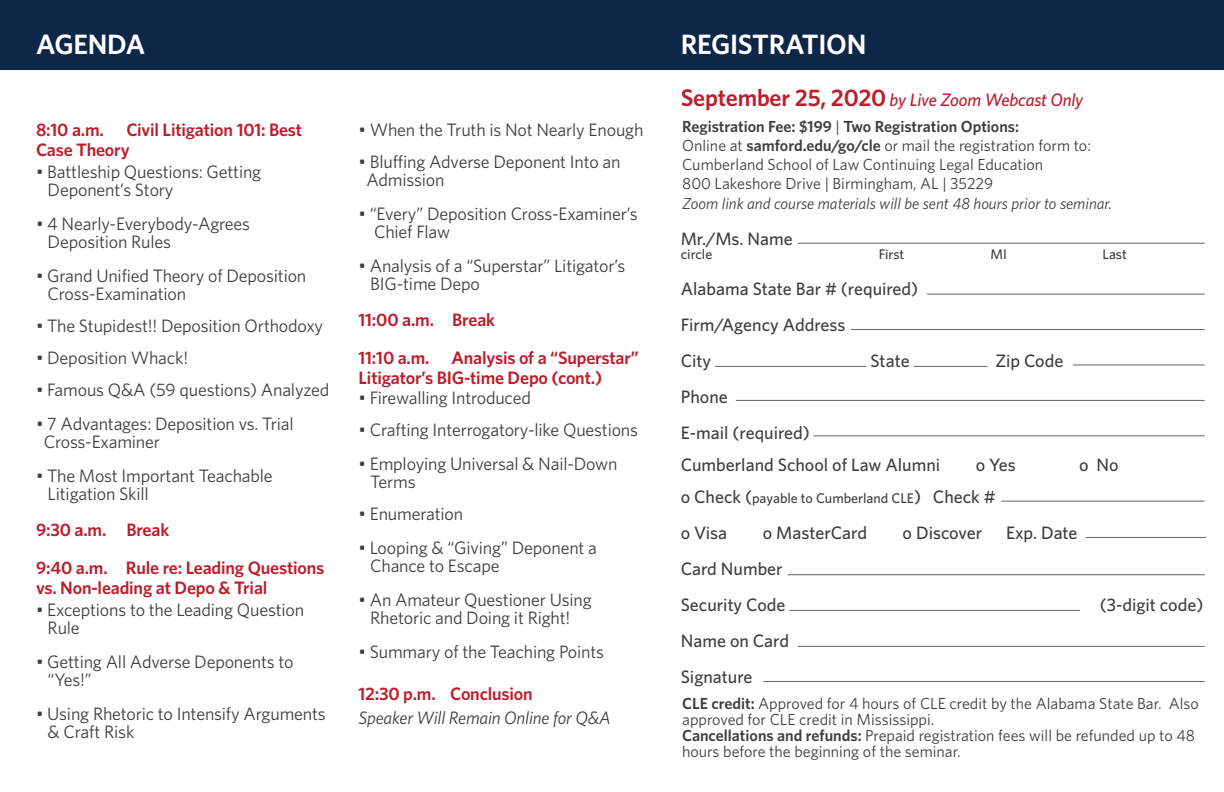
<style>
.page{position:relative;width:1224px;height:792px;background:#fff}
.page>*{position:absolute;margin:0;border:0;box-sizing:border-box;transform-origin:0 0}
.t1{font:600 28px "Whitney";letter-spacing:-.01em;color:#fff}
.t2{font:18px/18px "Whitney";letter-spacing:-.01em;color:#3e3e3f}
.t3{font:500 18px "Whitney";color:#3e3e3f}
.t4{font:600 18px/20px "Whitney";letter-spacing:-.01em;color:#bc1e2c}
.t5{font:italic 500 18px "Whitney";letter-spacing:-.01em;color:#bc1e2c}
.t6{font:italic 18px "Whitney";letter-spacing:-.01em;color:#3e3e3f}
.t7{font:16px/16px "Whitney";color:#3e3e3f}
.t8{font:italic 16px "Whitney";color:#3e3e3f}
.t9{font:600 16px "Whitney";color:#3e3e3f}
.t10{font:500 14px "Whitney";color:#3e3e3f}
.s1{font-weight:600;font-style:normal;font-size:24px}
.s2{font-weight:400}
.s3{font-weight:600}
.s4{font-size:18px}
</style>
<div class="page">
<div style="left:0;top:0;width:1224px;height:69px;background:#0e2648"></div>
<hr style="left:715px;top:366px;width:151px;height:1px;background:#636366">
<hr style="left:914px;top:366px;width:73px;height:1px;background:#636366">
<hr style="left:790px;top:610px;width:290px;height:1px;background:#636366">
<hr style="left:798px;top:243px;width:407px;height:1px;background:#636366">
<hr style="left:927px;top:294px;width:278px;height:1px;background:#636366">
<hr style="left:851px;top:329px;width:354px;height:1px;background:#636366">
<hr style="left:1073px;top:365px;width:132px;height:1px;background:#636366">
<hr style="left:736px;top:400px;width:469px;height:1px;background:#636366">
<hr style="left:814px;top:436px;width:391px;height:1px;background:#636366">
<hr style="left:1001px;top:501px;width:204px;height:1px;background:#636366">
<hr style="left:1086px;top:537px;width:120px;height:1px;background:#636366">
<hr style="left:788px;top:574px;width:417px;height:1px;background:#636366">
<hr style="left:798px;top:646px;width:407px;height:1px;background:#636366">
<hr style="left:763px;top:681px;width:442px;height:1px;background:#636366">
<p class="t1" style="left:36px;top:26px;width:111px">AGENDA</p>
<p class="t1" style="left:681px;top:26px;width:187px">REGISTRATION</p>
<p class="t5" style="left:681px;top:88px;width:404px"><span class="s1">September 25, 2020</span> by Live Zoom Webcast Only</p>
<p class="t9" style="left:682px;top:116px;width:339px">Registration Fee: $199 <span class="s2">|</span> Two Registration Options:</p>
<p class="t7" style="left:682px;top:137px;width:410px">Online at <span class="s3">samford.edu/go/cle</span> or mail the registration form to:</p>
<p class="t7" style="left:682px;top:156px;width:363px">Cumberland School of Law Continuing Legal Education</p>
<p class="t7" style="left:682px;top:175px;width:312px">800 Lakeshore Drive | Birmingham, AL | 35229</p>
<p class="t8" style="left:682px;top:192px;width:431px">Zoom link and course materials will be sent 48 hours prior to seminar.</p>
<p class="t4" style="left:36px;top:120px;width:268px">8:10 a.m. Civil Litigation 101: Best<br>Case Theory</p>
<p class="t2" style="left:48px;top:163px;width:215px;text-indent:-12px">• Battleship Questions: Getting<br>Deponent’s Story</p>
<p class="t2" style="left:48px;top:215px;width:204px;text-indent:-12px">• 4 Nearly-Everybody-Agrees<br>Deposition Rules</p>
<p class="t2" style="left:48px;top:267px;width:260px;text-indent:-12px">• Grand Unified Theory of Deposition<br>Cross-Examination</p>
<p class="t2" style="left:36px;top:317px;width:289px">• The Stupidest!! Deposition Orthodoxy</p>
<p class="t2" style="left:36px;top:349px;width:154px">• Deposition Whack!</p>
<p class="t2" style="left:36px;top:381px;width:295px">• Famous Q&amp;A (59 questions) Analyzed</p>
<p class="t2" style="left:44px;top:415px;width:252px;text-indent:-8px">• 7 Advantages: Deposition vs. Trial<br>Cross-Examiner</p>
<p class="t2" style="left:48px;top:467px;width:227px;text-indent:-12px">• The Most Important Teachable<br>Litigation Skill</p>
<p class="t4" style="left:36px;top:520px;width:135px">9:30 a.m. Break</p>
<p class="t4" style="left:36px;top:558px;width:290px">9:40 a.m. Rule re: Leading Questions vs. Non-leading at Depo &amp; Trial</p>
<p class="t2" style="left:48px;top:601px;width:258px;text-indent:-12px">• Exceptions to the Leading Question<br>Rule</p>
<p class="t2" style="left:48px;top:653px;width:247px;text-indent:-12px">• Getting All Adverse Deponents to “Yes!”</p>
<p class="t2" style="left:48px;top:705px;width:280px;text-indent:-12px">• Using Rhetoric to Intensify Arguments &amp; Craft Risk</p>
<p class="t7" style="left:682px;top:695px;width:518px"><span class="s3">CLE credit:</span> Approved for 4 hours of CLE credit by the Alabama State Bar. Also approved for CLE credit in Mississippi.</p>
<p class="t2" style="left:359px;top:121px;width:287px">• When the Truth is Not Nearly Enough</p>
<p class="t2" style="left:366px;top:153px;width:256px;text-indent:-8px">• Bluffing Adverse Deponent Into an<br>Admission</p>
<p class="t2" style="left:374px;top:205px;width:265px;text-indent:-16px">• “Every” Deposition Cross-Examiner’s<br>Chief Flaw</p>
<p class="t2" style="left:370px;top:257px;width:257px;text-indent:-12px">• Analysis of a “Superstar” Litigator’s<br>BIG-time Depo</p>
<p class="t4" style="left:359px;top:310px;width:138px">11:00 a.m. Break</p>
<p class="t4" style="left:359px;top:348px;width:282px">11:10 a.m. Analysis of a “Superstar”<br>Litigator’s BIG-time Depo (cont.)</p>
<p class="t2" style="left:359px;top:389px;width:174px">• Firewalling Introduced</p>
<p class="t2" style="left:359px;top:421px;width:281px">• Crafting Interrogatory-like Questions</p>
<p class="t2" style="left:370px;top:455px;width:249px;text-indent:-12px">• Employing Universal &amp; Nail-Down<br>Terms</p>
<p class="t2" style="left:359px;top:505px;width:106px">• Enumeration</p>
<p class="t2" style="left:370px;top:539px;width:228px;text-indent:-12px">• Looping &amp; “Giving” Deponent a<br>Chance to Escape</p>
<p class="t2" style="left:359px;top:591px;width:235px;text-align:center">• An Amateur Questioner Using<br>Rhetoric and Doing it Right!</p>
<p class="t2" style="left:359px;top:643px;width:247px">• Summary of the Teaching Points</p>
<p class="t4" style="left:359px;top:684px;width:176px">12:30 p.m. Conclusion</p>
<p class="t6" style="left:359px;top:706px;width:254px">Speaker Will Remain Online for Q&amp;A</p>
<p class="t3" style="left:681px;top:226px;width:114px">Mr./Ms. Name</p>
<p class="t10" style="left:681px;top:245px;width:33px">circle</p>
<p class="t10" style="left:879px;top:245px;width:27px">First</p>
<p class="t10" style="left:991px;top:245px;width:18px">MI</p>
<p class="t10" style="left:1102px;top:245px;width:26px">Last</p>
<p class="t3" style="left:681px;top:276px;width:239px">Alabama State Bar # (required)</p>
<p class="t3" style="left:681px;top:312px;width:166px">Firm/Agency Address</p>
<p class="t3" style="left:681px;top:348px;width:32px">City</p>
<p class="t3" style="left:870px;top:348px;width:41px">State</p>
<p class="t3" style="left:995px;top:348px;width:70px">Zip Code</p>
<p class="t3" style="left:681px;top:384px;width:49px">Phone</p>
<p class="t3" style="left:681px;top:420px;width:131px">E-mail (required)</p>
<p class="t3" style="left:681px;top:452px;width:261px">Cumberland School of Law Alumni</p>
<p class="t3" style="left:976px;top:452px;width:42px">o Yes</p>
<p class="t3" style="left:1079px;top:452px;width:41px">o No</p>
<p class="t10" style="left:681px;top:489px;width:316px"><span class="s4">o Check (</span>payable to Cumberland CLE<span class="s4">) Check #</span></p>
<p class="t3" style="left:681px;top:520px;width:48px">o Visa</p>
<p class="t3" style="left:763px;top:520px;width:106px">o MasterCard</p>
<p class="t3" style="left:903px;top:520px;width:81px">o Discover</p>
<p class="t3" style="left:1006px;top:520px;width:73px">Exp. Date</p>
<p class="t3" style="left:681px;top:556px;width:103px">Card Number</p>
<p class="t3" style="left:681px;top:592px;width:106px">Security Code</p>
<p class="t3" style="left:1100px;top:592px;width:105px">(3-digit code)</p>
<p class="t3" style="left:681px;top:628px;width:110px">Name on Card</p>
<p class="t3" style="left:681px;top:664px;width:73px">Signature</p>
<p class="t7" style="left:682px;top:727px;width:514px"><span class="s3">Cancellations and refunds:</span> Prepaid registration fees will be refunded up to 48 hours before the beginning of the seminar.</p>
</div>
